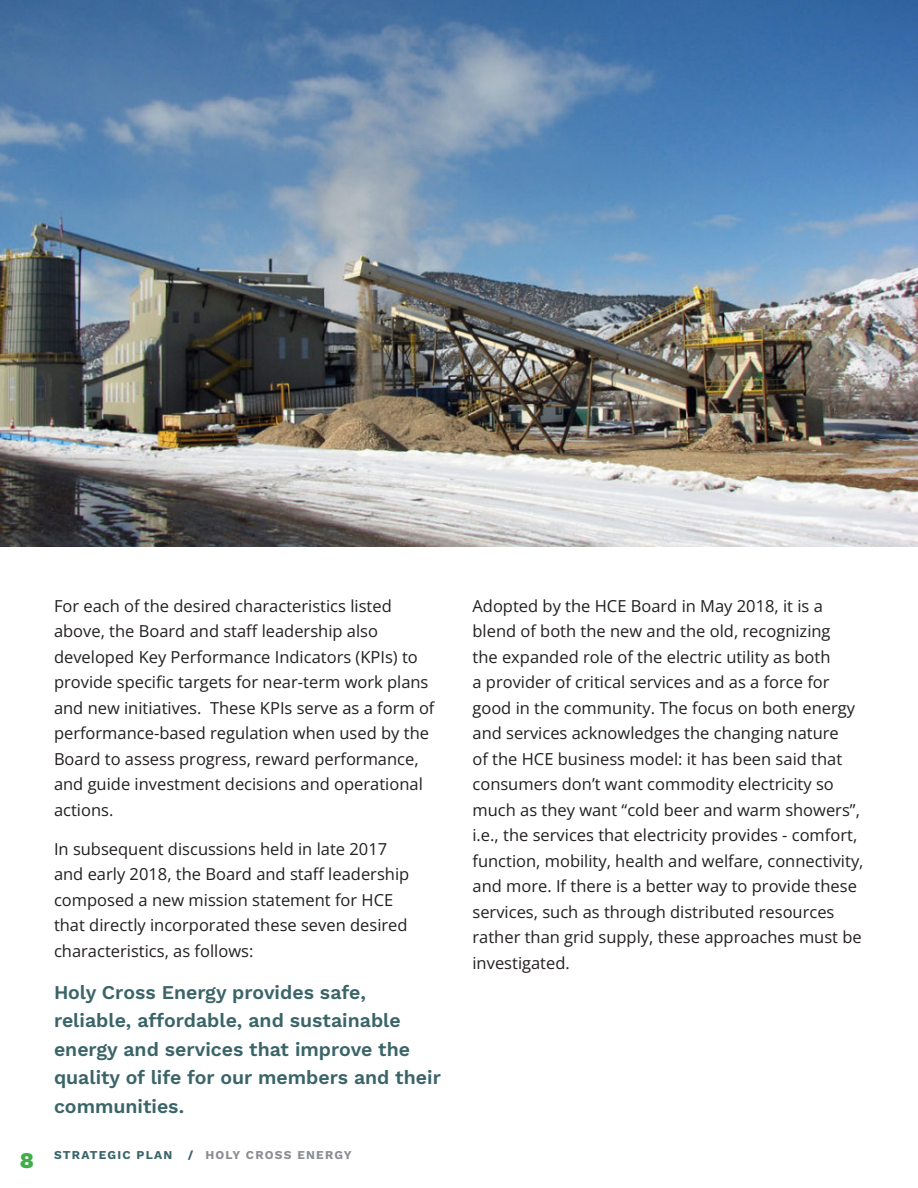
<style>
.page{position:relative;width:918px;height:1188px;background:#fff}
.page>*{position:absolute;margin:0;border:0;box-sizing:border-box;transform-origin:0 0}
.body_intro_13_21{font:19.5px/28.5px "Work Sans";color:#3b6469}
.body_11{font:16.5px/25.5px "Open Sans";color:#231f20}
.t1{font:12px "Work Sans";letter-spacing:.1em;color:#8b8d90}
.t2{font:12px "Work Sans";letter-spacing:.1em;color:#3b6469}
.s1{font-size:22.5px;color:#3fae49}
.s2{color:#3b6469}
</style>
<div class="page">
<img style="left:0;top:0;width:918px;height:547px">
<p class="body_11" style="left:54px;top:592px;width:382px">For each of the desired characteristics listed above, the Board and staff leadership also developed Key Performance Indicators (KPIs) to provide specific targets for near-term work plans and new initiatives. These KPIs serve as a form of performance-based regulation when used by the Board to assess progress, reward performance, and guide investment decisions and operational actions.</p>
<p class="body_11" style="left:54px;top:835px;width:357px">In subsequent discussions held in late 2017 and early 2018, the Board and staff leadership composed a new mission statement for HCE that directly incorporated these seven desired characteristics, as follows:</p>
<p class="body_intro_13_21" style="left:54px;top:977px;width:388px">Holy Cross Energy provides safe, reliable, affordable, and sustainable energy and services that improve the quality of life for our members and their communities.</p>
<p class="t2" style="left:20px;top:1145px;width:154px"><span class="s1">8</span> STRATEGIC PLAN</p>
<p class="t1" style="left:188px;top:1145px;width:165px"><span class="s2">/</span> HOLY CROSS ENERGY</p>
<p class="body_11" style="left:472px;top:592px;width:393px">Adopted by the HCE Board in May 2018, it is a blend of both the new and the old, recognizing<br>the expanded role of the electric utility as both<br>a provider of critical services and as a force for good in the community. The focus on both energy and services acknowledges the changing nature<br>of the HCE business model: it has been said that consumers don’t want commodity electricity so much as they want “cold beer and warm showers”, i.e., the services that electricity provides - comfort, function, mobility, health and welfare, connectivity, and more. If there is a better way to provide these services, such as through distributed resources rather than grid supply, these approaches must be investigated.</p>
</div>
